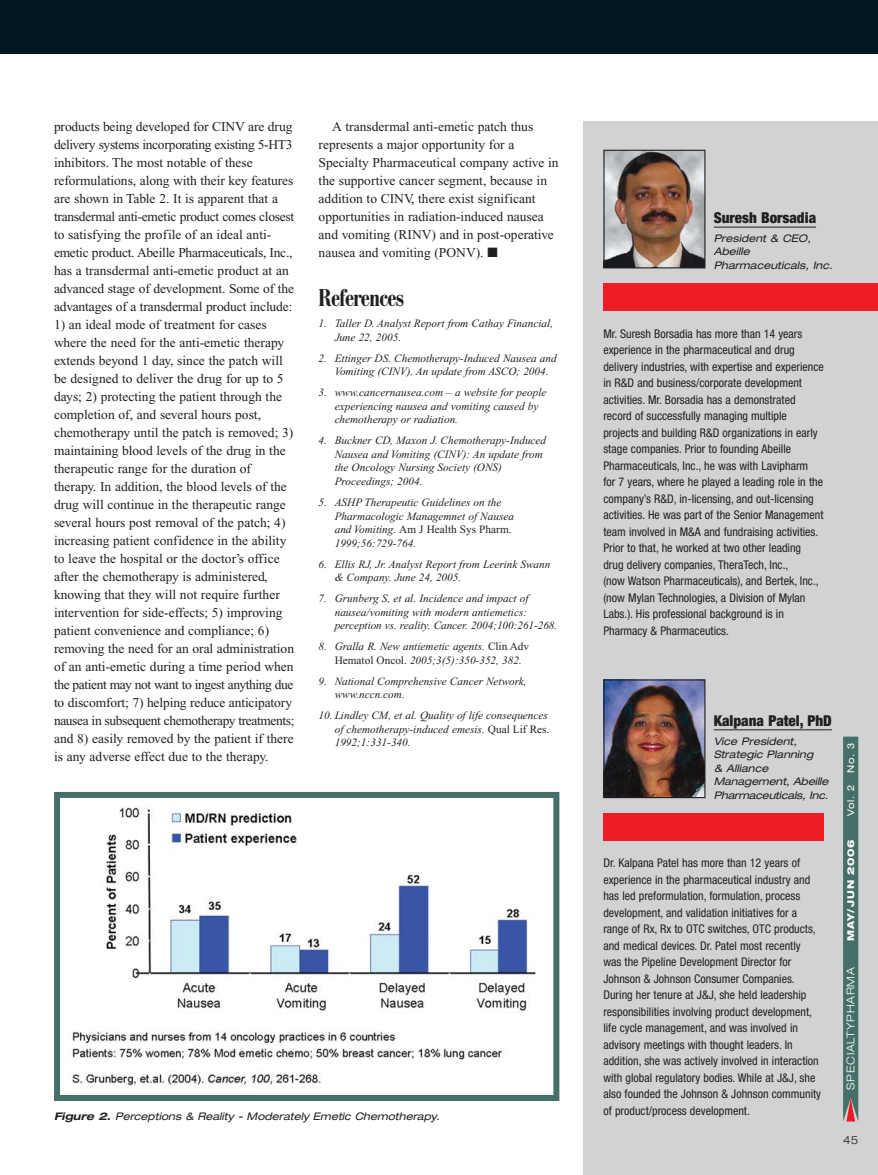
<style>
.page{position:relative;width:878px;height:1175px;background:#fff}
.page>*{position:absolute;margin:0;border:0;box-sizing:border-box;transform-origin:0 0}
.t1{font:500 condensed 24px "Bodoni BE";letter-spacing:-.02em;color:#231f20}
.t2{font:900 condensed 15px "Helvetica Neue";color:#231f20}
.t3{font:13.5px/18px "Times New Roman";color:#231f20}
.t4{font:condensed 12px/16.5px "Helvetica Neue";color:#231f20}
.t5{font:italic 11.25px/13.5px "Times New Roman";color:#231f20}
.t6{font:300 expanded 11.25px "Helvetica Neue";color:#231f20}
.t7{font:300 expanded 10.8px "Helvetica Neue";letter-spacing:.075em;color:#fff}
.t8{font:italic expanded 10.5px/13.5px "Helvetica Neue";color:#231f20}
.t9{font:800 expanded 9.45px "Helvetica Neue";letter-spacing:.075em;color:#fff}
.t10{font:expanded 9.45px "Helvetica Neue";color:#fff}
.s1{font-style:normal}
.s2{font-weight:700}
</style>
<div class="page">
<div style="left:583px;top:122px;width:295px;height:1052px;background:#d1d2d4"></div>
<svg style="left:843px;top:736px;width:15px;height:385px;background:#4c6f6a"></svg>
<div style="left:0;top:0;width:878px;height:54px;background:#001722"></div>
<img style="left:72px;top:806px;width:464px;height:280px">
<div style="left:54px;top:792px;width:505px;height:309px;border:6px solid #476f6a"></div>
<div style="left:603px;top:284px;width:275px;height:27px;background:#ed1c24"></div>
<img style="left:605px;top:152px;width:98px;height:114px">
<div style="left:603px;top:150px;width:102px;height:118px;border:1px solid #231f20"></div>
<hr style="left:713px;top:227px;width:103px;height:1px;background:#231f20">
<div style="left:603px;top:813px;width:221px;height:27px;background:#ed1c24"></div>
<img style="left:605px;top:681px;width:98px;height:115px">
<div style="left:603px;top:679px;width:102px;height:119px;border:1px solid #231f20"></div>
<hr style="left:713px;top:729px;width:118px;height:1px;background:#231f20">
<p class="t3" style="left:54px;top:119px;width:242px">products being developed for CINV are drug delivery systems incorporating existing 5-HT3 inhibitors. The most notable of these reformulations, along with their key features are shown in Table 2. It is apparent that a transdermal anti-emetic product comes closest to satisfying the profile of an ideal anti&shy;emetic product. Abeille Pharmaceuticals, Inc., has a transdermal anti-emetic product at an advanced stage of development. Some of the advantages of a transdermal product include:</p>
<p class="t3" style="left:54px;top:317px;width:242px">1) an ideal mode of treatment for cases where the need for the anti-emetic therapy extends beyond 1 day, since the patch will be designed to deliver the drug for up to 5 days; 2) protecting the patient through the completion of, and several hours post, chemotherapy until the patch is removed; 3) maintaining blood levels of the drug in the therapeutic range for the duration of therapy. In addition, the blood levels of the drug will continue in the therapeutic range several hours post removal of the patch; 4) increasing patient confidence in the ability to leave the hospital or the doctor’s office after the chemotherapy is administered, knowing that they will not require further intervention for side-effects; 5) improving patient convenience and compliance; 6) removing the need for an oral administration of an anti-emetic during a time period when the patient may not want to ingest anything due to discomfort; 7) helping reduce anticipatory nausea in subsequent chemotherapy treatments; and 8) easily removed by the patient if there is any adverse effect due to the therapy.</p>
<p class="t3" style="left:318px;top:119px;width:241px;text-indent:14px">A transdermal anti-emetic patch thus represents a major opportunity for a Specialty Pharmaceutical company active in the supportive cancer segment, because in addition to CINV, there exist significant opportunities in radiation-induced nausea and vomiting (RINV) and in post-operative nausea and vomiting (PONV). ■</p>
<h1 class="t1" style="left:318px;top:288px;width:87px">References</h1>
<p class="t5" style="left:335px;top:318px;width:220px;text-indent:-16px">1. Taller D. Analyst Report from Cathay Financial,<br>June 22, 2005.</p>
<p class="t5" style="left:335px;top:352px;width:223px;text-indent:-16px">2. Ettinger DS. Chemotherapy-Induced Nausea and<br>Vomiting (CINV). An update from ASCO; 2004.</p>
<p class="t5" style="left:335px;top:387px;width:213px;text-indent:-16px">3. www.cancernausea.com – a website for people experiencing nausea and vomiting caused by chemotherapy or radiation.</p>
<p class="t5" style="left:335px;top:435px;width:213px;text-indent:-16px">4. Buckner CD, Maxon J. Chemotherapy-Induced Nausea and Vomiting (CINV): An update from the Oncology Nursing Society (ONS)<br>Proceedings; 2004.</p>
<p class="t5" style="left:335px;top:496px;width:181px;text-indent:-16px">5. ASHP Therapeutic Guidelines on the<br>Pharmacologic Managemnet of Nausea and Vomiting. <span class="s1">Am J Health Sys Pharm.<br></span>1999;56:729-764.</p>
<p class="t5" style="left:335px;top:558px;width:217px;text-indent:-16px">6. Ellis RJ, Jr. Analyst Report from Leerink Swann &amp; Company. June 24, 2005.</p>
<p class="t5" style="left:335px;top:592px;width:224px;text-indent:-16px">7. Grunberg S, et al. Incidence and impact of nausea/vomiting with modern antiemetics: perception vs. reality. Cancer. 2004;100:261-268.</p>
<p class="t5" style="left:335px;top:641px;width:196px;text-indent:-16px">8. Gralla R. New antiemetic agents. <span class="s1">Clin Adv<br>Hematol Oncol.</span> 2005;3(5):350-352, 382.</p>
<p class="t5" style="left:335px;top:675px;width:193px;text-indent:-16px">9. National Comprehensive Cancer Network, www.nccn.com.</p>
<p class="t5" style="left:335px;top:710px;width:216px;text-indent:-16px">10. Lindley CM, et al. Quality of life consequences of chemotherapy-induced emesis. <span class="s1">Qual Lif Res.<br></span>1992;1:331-340.</p>
<p class="t8" style="left:54px;top:1110px;width:389px"><span class="s2">Figure 2.</span> Perceptions &amp; Reality - Moderately Emetic Chemotherapy.</p>
<p class="t2" style="left:713px;top:212px;width:104px">Suresh Borsadia</p>
<p class="t8" style="left:713px;top:232px;width:122px">President &amp; CEO,<br>Abeille<br>Pharmaceuticals, Inc.</p>
<p class="t4" style="left:603px;top:326px;width:222px">Mr. Suresh Borsadia has more than 14 years experience in the pharmaceutical and drug delivery industries, with expertise and experience in R&amp;D and business/corporate development activities. Mr. Borsadia has a demonstrated record of successfully managing multiple projects and building R&amp;D organizations in early stage companies. Prior to founding Abeille Pharmaceuticals, Inc., he was with Lavipharm<br>for 7 years, where he played a leading role in the company’s R&amp;D, in-licensing, and out-licensing activities. He was part of the Senior Management team involved in M&amp;A and fundraising activities.<br>Prior to that, he worked at two other leading drug delivery companies, TheraTech, Inc.,<br>(now Watson Pharmaceuticals), and Bertek, Inc., (now Mylan Technologies, a Division of Mylan Labs.). His professional background is in Pharmacy &amp; Pharmaceutics.</p>
<p class="t2" style="left:713px;top:715px;width:120px">Kalpana Patel, PhD</p>
<p class="t8" style="left:713px;top:735px;width:118px">Vice President,<br>Strategic Planning<br>&amp; Alliance<br>Management, Abeille<br>Pharmaceuticals, Inc.</p>
<p class="t4" style="left:603px;top:855px;width:219px">Dr. Kalpana Patel has more than 12 years of experience in the pharmaceutical industry and has led preformulation, formulation, process development, and validation initiatives for a range of Rx, Rx to OTC switches, OTC products, and medical devices. Dr. Patel most recently was the Pipeline Development Director for Johnson &amp; Johnson Consumer Companies.<br>During her tenure at J&amp;J, she held leadership responsibilities involving product development, life cycle management, and was involved in advisory meetings with thought leaders. In addition, she was actively involved in interaction with global regulatory bodies. While at J&amp;J, she also founded the Johnson &amp; Johnson community of product/process development.</p>
<p class="t10" style="left:847px;top:772px;width:31px;rotate:-90deg">No. 3</p>
<p class="t10" style="left:847px;top:816px;width:33px;rotate:-90deg">Vol. 2</p>
<p class="t9" style="left:847px;top:941px;width:103px;rotate:-90deg">MAY/ JUN 2006</p>
<p class="t7" style="left:846px;top:1089px;width:124px;rotate:-90deg">SPECIALTYPHARMA</p>
<p class="t6" style="left:843px;top:1135px;width:17px">45</p>
</div>
